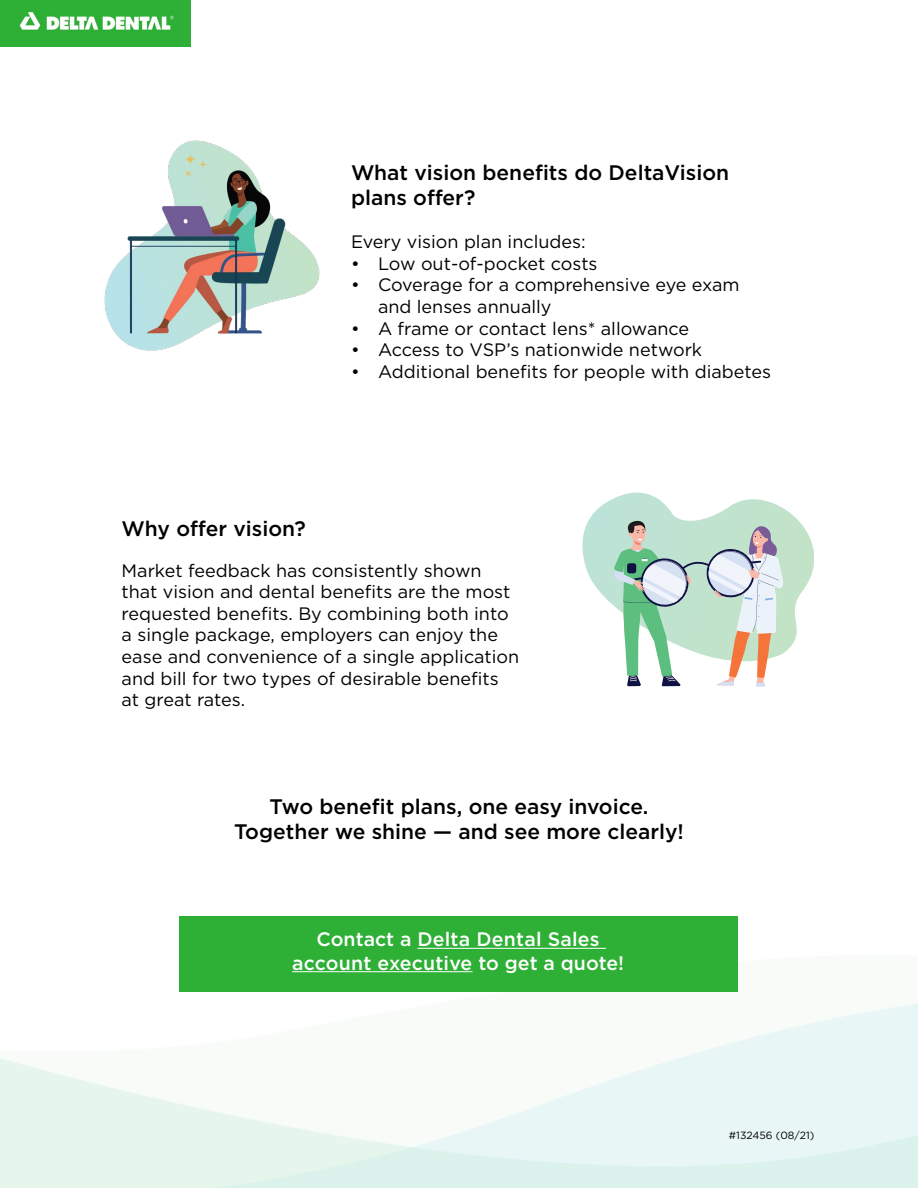
<style>
.page{position:relative;width:918px;height:1188px;background:#fff}
.page>*{position:absolute;margin:0;border:0;box-sizing:border-box;transform-origin:0 0}
.t1{font:500 21px/25.2px "Gotham";color:#000}
.t2{font:500 19.5px "Gotham";letter-spacing:.01em;color:#fff}
.t3{font:18px/21.6px "Gotham";color:#000}
.t4{font:10.5px "Gotham";color:#000}
</style>
<div class="page">
<img style="left:0;top:916px;width:918px;height:272px">
<img style="left:0;top:0;width:190px;height:47px">
<img style="left:104px;top:140px;width:216px;height:211px">
<div style="left:179px;top:917px;width:559px;height:75px;background:#2db035"></div>
<svg style="left:582px;top:493px;width:232px;height:194px"></svg>
<hr style="left:417px;top:948px;width:189px;height:1px;background:#fff">
<hr style="left:292px;top:971px;width:181px;height:1px;background:#fff">
<h3 class="t1" style="left:351px;top:160px;width:380px">What vision benefits do DeltaVision plans offer?</h3>
<p class="t3" style="left:351px;top:231px;width:236px">Every vision plan includes:</p>
<p class="t3" style="left:351px;top:252px;width:248px">• Low out-of-pocket costs</p>
<p class="t3" style="left:378px;top:274px;width:363px;text-indent:-27px">• Coverage for a comprehensive eye exam and lenses annually</p>
<p class="t3" style="left:351px;top:317px;width:340px">• A frame or contact lens* allowance</p>
<p class="t3" style="left:351px;top:339px;width:353px">• Access to VSP’s nationwide network</p>
<p class="t3" style="left:351px;top:360px;width:422px">• Additional benefits for people with diabetes</p>
<h3 class="t1" style="left:122px;top:516px;width:186px">Why offer vision?</h3>
<p class="t3" style="left:122px;top:559px;width:362px">Market feedback has consistently shown</p>
<p class="t3" style="left:122px;top:581px;width:390px">that vision and dental benefits are the most</p>
<p class="t3" style="left:122px;top:602px;width:399px">requested benefits. By combining both into a single package, employers can enjoy the ease and convenience of a single application and bill for two types of desirable benefits at great rates.</p>
<h3 class="t1" style="left:269px;top:794px;width:381px">Two benefit plans, one easy invoice.</h3>
<h3 class="t1" style="left:234px;top:819px;width:451px">Together we shine — and see more clearly!</h3>
<h4 class="t2" style="left:317px;top:927px;width:285px">Contact a Delta Dental Sales</h4>
<h4 class="t2" style="left:292px;top:950px;width:334px">account executive to get a quote!</h4>
<p class="t4" style="left:729px;top:1128px;width:87px">#132456 (08/21)</p>
</div>
